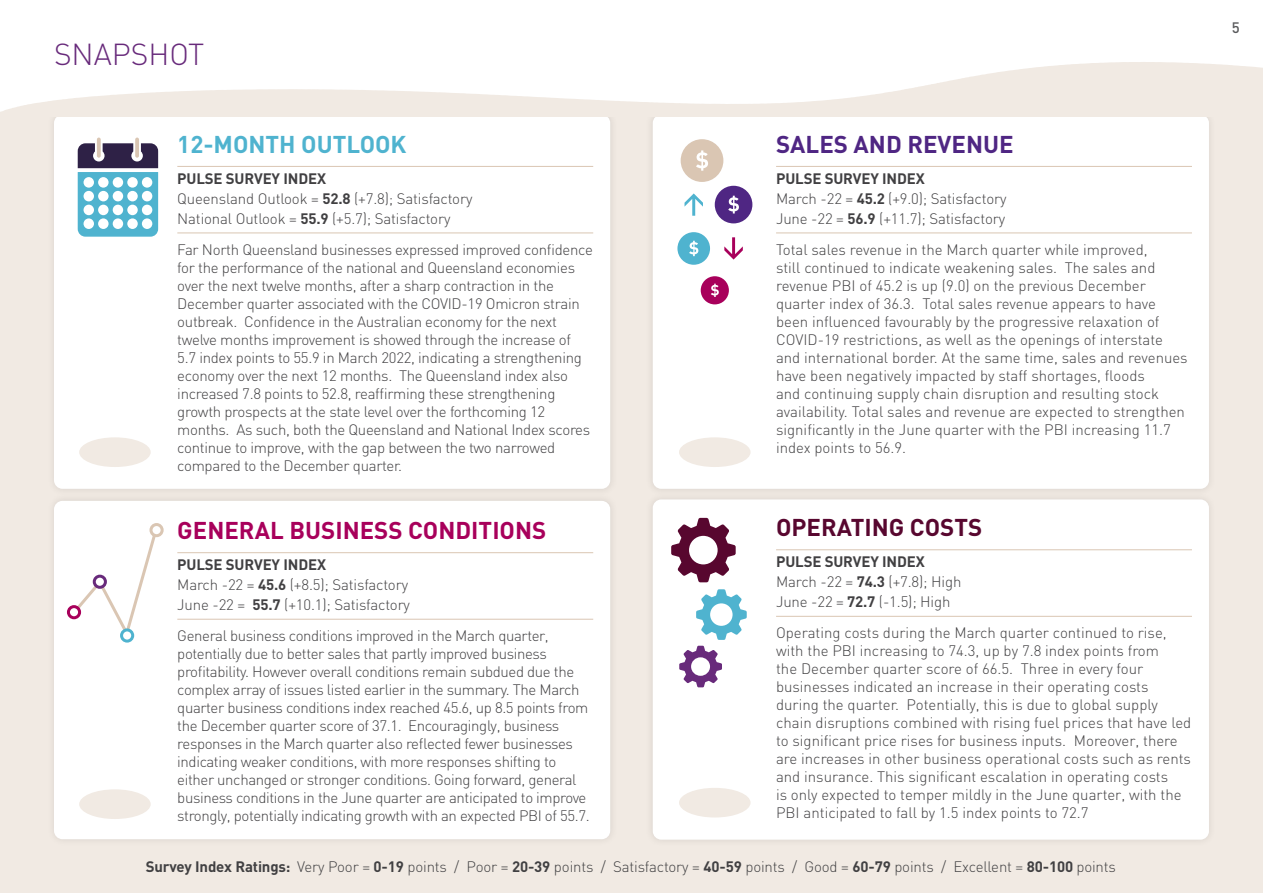
<style>
.page{position:relative;width:1263px;height:893px;background:#fff}
.page>*{position:absolute;margin:0;border:0;box-sizing:border-box;transform-origin:0 0}
.t1{font:300 30px "DIN";color:#682a7b}
.t2{font:700 24px "DIN";color:#a8005b}
.t3{font:700 24px "DIN";color:#4f2683}
.t4{font:700 24px "DIN";color:#4fb3cf}
.t5{font:700 24px "DIN";color:#58072f}
.t6{font:300 15px/18px "DIN";letter-spacing:-.02em;color:#414042}
.t7{font:300 15px/18px "DIN";color:#414042}
.t8{font:500 15px "DIN";color:#58595b}
.s1{font-weight:700}
</style>
<div class="page">
<div style="left:0;top:79px;width:1263px;height:814px;background:#f1eae3"></div>
<div style="left:644px;top:106px;width:573px;height:391px;background:#ebe5df"></div>
<div style="left:653px;top:115px;width:556px;height:374px;background:#fff;border-radius:9px"></div>
<hr style="left:776px;top:166px;width:416px;height:1px;background:#dac6b3">
<hr style="left:776px;top:233px;width:416px;height:1px;background:#dac6b3">
<div style="left:46px;top:106px;width:572px;height:391px;background:#ebe4dd"></div>
<div style="left:54px;top:115px;width:556px;height:374px;background:#fff;border-radius:9px"></div>
<hr style="left:177px;top:166px;width:416px;height:1px;background:#dac6b3">
<hr style="left:177px;top:233px;width:416px;height:1px;background:#dac6b3">
<div style="left:46px;top:493px;width:572px;height:354px;background:#ece5df"></div>
<div style="left:54px;top:501px;width:556px;height:338px;background:#fff;border-radius:9px"></div>
<hr style="left:177px;top:552px;width:416px;height:1px;background:#dac6b3">
<hr style="left:177px;top:619px;width:416px;height:1px;background:#dac6b3">
<div style="left:644px;top:491px;width:573px;height:357px;background:#ede6df"></div>
<div style="left:653px;top:499px;width:556px;height:341px;background:#fff;border-radius:9px"></div>
<hr style="left:776px;top:549px;width:416px;height:1px;background:#dac6b3">
<hr style="left:776px;top:616px;width:416px;height:1px;background:#dac6b3">
<svg style="left:0;top:62px;width:1263px;height:55px"></svg>
<svg style="left:78px;top:143px;width:80px;height:94px;background:#5a91ac"></svg>
<svg style="left:97px;top:138px;width:4px;height:20px"></svg>
<svg style="left:135px;top:138px;width:4px;height:20px"></svg>
<div style="left:84px;top:177px;width:10px;height:11px;background:#fff;border-radius:50%"></div>
<div style="left:98px;top:177px;width:11px;height:11px;background:#fff;border-radius:50%"></div>
<div style="left:113px;top:177px;width:10px;height:11px;background:#fff;border-radius:50%"></div>
<div style="left:127px;top:177px;width:11px;height:11px;background:#fff;border-radius:50%"></div>
<div style="left:142px;top:177px;width:10px;height:11px;background:#fff;border-radius:50%"></div>
<div style="left:84px;top:191px;width:10px;height:10px;background:#fff;border-radius:50%"></div>
<div style="left:98px;top:191px;width:11px;height:10px;background:#fff;border-radius:50%"></div>
<div style="left:113px;top:191px;width:10px;height:10px;background:#fff;border-radius:50%"></div>
<div style="left:127px;top:191px;width:11px;height:10px;background:#fff;border-radius:50%"></div>
<div style="left:142px;top:191px;width:10px;height:10px;background:#fff;border-radius:50%"></div>
<div style="left:84px;top:205px;width:10px;height:10px;background:#fff;border-radius:50%"></div>
<div style="left:98px;top:205px;width:11px;height:10px;background:#fff;border-radius:50%"></div>
<div style="left:113px;top:205px;width:10px;height:10px;background:#fff;border-radius:50%"></div>
<div style="left:127px;top:205px;width:11px;height:10px;background:#fff;border-radius:50%"></div>
<div style="left:142px;top:205px;width:10px;height:10px;background:#fff;border-radius:50%"></div>
<div style="left:84px;top:218px;width:10px;height:11px;background:#fff;border-radius:50%"></div>
<div style="left:98px;top:218px;width:11px;height:11px;background:#fff;border-radius:50%"></div>
<div style="left:113px;top:218px;width:10px;height:11px;background:#fff;border-radius:50%"></div>
<div style="left:127px;top:218px;width:11px;height:11px;background:#fff;border-radius:50%"></div>
<div style="left:142px;top:218px;width:10px;height:11px;background:#fff;border-radius:50%"></div>
<div style="left:679px;top:437px;width:71px;height:30px;background:#f1eae3;border-radius:50%"></div>
<div style="left:79px;top:437px;width:72px;height:30px;background:#f1eae3;border-radius:50%"></div>
<div style="left:681px;top:139px;width:42px;height:43px;background:#dac6b3;border-radius:50%"></div>
<svg style="left:696px;top:150px;width:12px;height:21px"></svg>
<div style="left:715px;top:186px;width:37px;height:37px;background:#4f2683;border-radius:50%"></div>
<svg style="left:728px;top:196px;width:11px;height:17px"></svg>
<div style="left:677px;top:232px;width:33px;height:33px;background:#4fb3cf;border-radius:50%"></div>
<svg style="left:689px;top:241px;width:9px;height:15px"></svg>
<div style="left:701px;top:276px;width:28px;height:28px;background:#a8005b;border-radius:50%"></div>
<svg style="left:711px;top:284px;width:8px;height:13px"></svg>
<svg style="left:684px;top:193px;width:19px;height:23px"></svg>
<svg style="left:724px;top:237px;width:19px;height:23px"></svg>
<svg style="left:70px;top:536px;width:90px;height:105px"></svg>
<div style="left:68px;top:607px;width:12px;height:11px;background:#fff;border-radius:50%"></div>
<div style="left:67px;top:605px;width:14px;height:14px;border:3px solid #a8005b;border-radius:50%"></div>
<div style="left:94px;top:576px;width:11px;height:11px;background:#fff;border-radius:50%"></div>
<div style="left:93px;top:575px;width:14px;height:14px;border:3px solid #682a7b;border-radius:50%"></div>
<div style="left:122px;top:630px;width:11px;height:11px;background:#fff;border-radius:50%"></div>
<div style="left:120px;top:628px;width:14px;height:15px;border:3px solid #4fb3cf;border-radius:50%"></div>
<div style="left:149px;top:523px;width:15px;height:14px;border:3px solid #dac6b3;border-radius:50%"></div>
<div style="left:79px;top:789px;width:72px;height:30px;background:#f1eae3;border-radius:50%"></div>
<svg style="left:671px;top:518px;width:65px;height:64px"></svg>
<svg style="left:696px;top:589px;width:51px;height:51px"></svg>
<svg style="left:679px;top:646px;width:43px;height:41px"></svg>
<div style="left:679px;top:788px;width:71px;height:29px;background:#f1eae3;border-radius:50%"></div>
<h1 class="t1" style="left:54px;top:36px;width:152px">SNAPSHOT</h1>
<h2 class="t4" style="left:177px;top:129px;width:231px">12-MONTH OUTLOOK</h2>
<p class="t6" style="left:177px;top:168px;width:297px;line-height:20.1px"><span class="s1">PULSE SURVEY INDEX<br></span>Queensland Outlook = <span class="s1">52.8</span> (+7.8); Satisfactory<br>National Outlook = <span class="s1">55.9</span> (+5.7); Satisfactory</p>
<p class="t6" style="left:177px;top:240px;width:417px">Far North Queensland businesses expressed improved confidence for the performance of the national and Queensland economies over the next twelve months, after a sharp contraction in the December quarter associated with the COVID-19 Omicron strain outbreak. Confidence in the Australian economy for the next twelve months improvement is showed through the increase of 5.7 index points to 55.9 in March 2022, indicating a strengthening economy over the next 12 months. The Queensland index also increased 7.8 points to 52.8, reaffirming these strengthening growth prospects at the state level over the forthcoming 12 months. As such, both the Queensland and National Index scores continue to improve, with the gap between the two narrowed compared to the December quarter.</p>
<h2 class="t2" style="left:177px;top:515px;width:370px">GENERAL BUSINESS CONDITIONS</h2>
<p class="t6" style="left:177px;top:554px;width:234px;line-height:20.1px"><span class="s1">PULSE SURVEY INDEX<br></span>March -22 = <span class="s1">45.6</span> (+8.5); Satisfactory<br>June -22 = <span class="s1">55.7</span> (+10.1); Satisfactory</p>
<p class="t6" style="left:177px;top:626px;width:414px">General business conditions improved in the March quarter, potentially due to better sales that partly improved business profitability. However overall conditions remain subdued due the complex array of issues listed earlier in the summary. The March quarter business conditions index reached 45.6, up 8.5 points from the December quarter score of 37.1. Encouragingly, business responses in the March quarter also reflected fewer businesses indicating weaker conditions, with more responses shifting to either unchanged or stronger conditions. Going forward, general business conditions in the June quarter are anticipated to improve strongly, potentially indicating growth with an expected PBI of 55.7.</p>
<h2 class="t3" style="left:776px;top:129px;width:239px">SALES AND REVENUE</h2>
<p class="t6" style="left:776px;top:168px;width:232px;line-height:20.1px"><span class="s1">PULSE SURVEY INDEX<br></span>March -22 = <span class="s1">45.2</span> (+9.0); Satisfactory<br>June -22 = <span class="s1">56.9</span> (+11.7); Satisfactory</p>
<p class="t7" style="left:776px;top:240px;width:413px">Total sales revenue in the March quarter while improved,<br>still continued to indicate weakening sales. The sales and revenue PBI of 45.2 is up (9.0) on the previous December quarter index of 36.3. Total sales revenue appears to have been influenced favourably by the progressive relaxation of COVID-19 restrictions, as well as the openings of interstate and international border. At the same time, sales and revenues have been negatively impacted by staff shortages, floods<br>and continuing supply chain disruption and resulting stock availability. Total sales and revenue are expected to strengthen significantly in the June quarter with the PBI increasing 11.7 index points to 56.9.</p>
<h2 class="t5" style="left:776px;top:512px;width:208px">OPERATING COSTS</h2>
<p class="t6" style="left:776px;top:552px;width:187px;line-height:20.1px"><span class="s1">PULSE SURVEY INDEX<br></span>March -22 = <span class="s1">74.3</span> (+7.8); High<br>June -22 = <span class="s1">72.7</span> (-1.5); High</p>
<p class="t7" style="left:776px;top:624px;width:417px">Operating costs during the March quarter continued to rise, with the PBI increasing to 74.3, up by 7.8 index points from<br>the December quarter score of 66.5. Three in every four businesses indicated an increase in their operating costs during the quarter. Potentially, this is due to global supply chain disruptions combined with rising fuel prices that have led to significant price rises for business inputs. Moreover, there are increases in other business operational costs such as rents and insurance. This significant escalation in operating costs<br>is only expected to temper mildly in the June quarter, with the PBI anticipated to fall by 1.5 index points to 72.7</p>
<p class="t6" style="left:146px;top:858px;width:972px"><span class="s1">Survey Index Ratings:</span> Very Poor = <span class="s1">0-19</span> points / Poor = <span class="s1">20-39</span> points / Satisfactory = <span class="s1">40-59</span> points / Good = <span class="s1">60-79</span> points / Excellent = <span class="s1">80-100</span> points</p>
<p class="t8" style="left:1232px;top:18px;width:9px">5</p>
</div>
